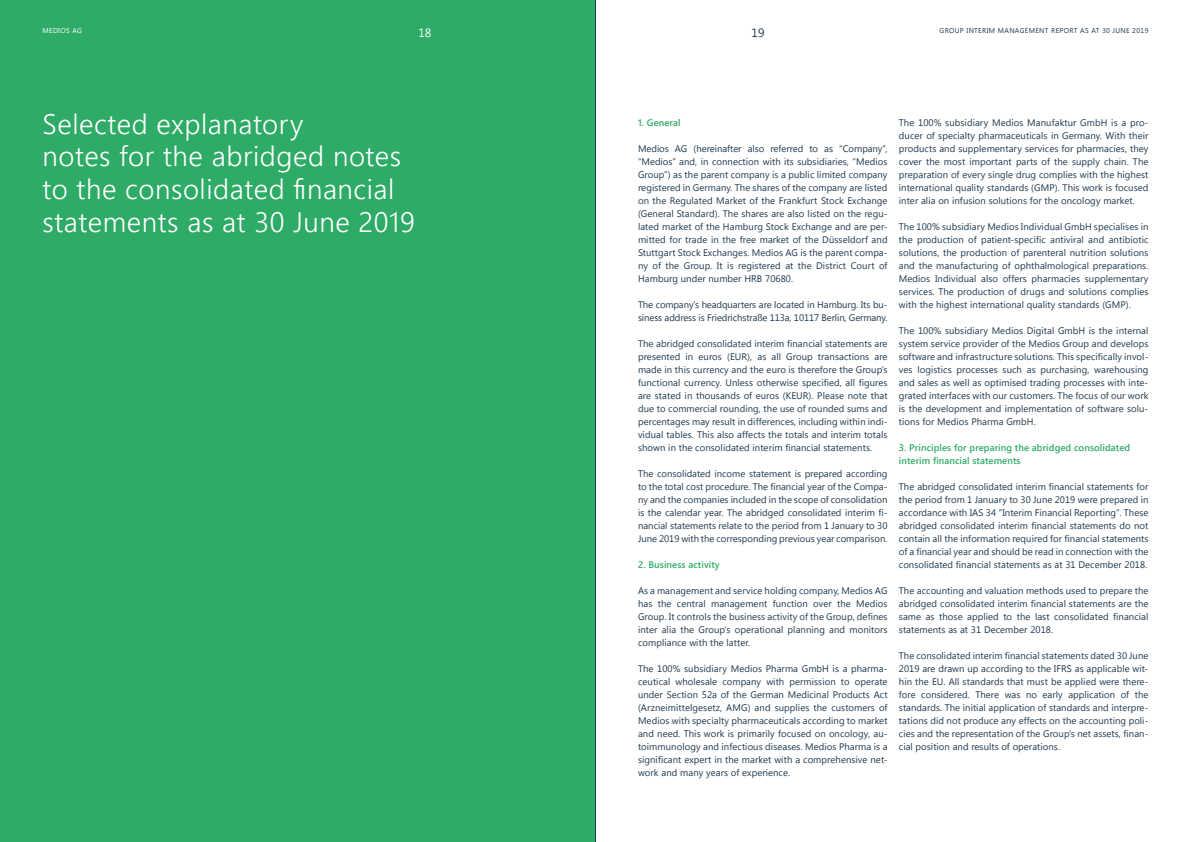
<style>
.page{position:relative;width:1191px;height:842px;background:#fff}
.page>*{position:absolute;margin:0;border:0;box-sizing:border-box;transform-origin:0 0}
.t1{font:300 28px/32.7px "Segoe UI";letter-spacing:.02em;color:#fff}
.t2{font:12px "Segoe UI";color:#1f384e}
.t3{font:12px "Segoe UI";color:#fff}
.t4{font:9.5px/13px "Segoe UI";letter-spacing:.01em;color:#1f384e;text-align:justify}
.t5{font:9.5px/13px "Segoe UI";letter-spacing:-.01em;color:#1f384e}
.t6{font:600 9.5px/13px "Segoe UI";letter-spacing:.01em;color:#2eab66}
.t7{font:7px "Segoe UI";letter-spacing:.05em;color:#1f384e}
.t8{font:7px "Segoe UI";letter-spacing:.05em;color:#fff}
</style>
<div class="page">
<div style="left:0;top:0;width:595px;height:842px;background:#2eab66"></div>
<hr style="left:595px;top:0;width:1px;height:842px;background:#1f384e">
<p class="t8" style="left:43px;top:26px;width:41px">MEDIOS AG</p>
<p class="t3" style="left:418px;top:24px;width:14px">18</p>
<p class="t2" style="left:751px;top:24px;width:14px">19</p>
<p class="t7" style="left:939px;top:26px;width:210px">GROUP INTERIM MANAGEMENT REPORT AS AT 30 JUNE 2019</p>
<h1 class="t1" style="left:43px;top:107px;width:374px">Selected explanatory<br>notes for the abridged notes to the consolidated financial statements as at 30 June 2019</h1>
<p class="t6" style="left:638px;top:116px;width:44px">1. General</p>
<p class="t4" style="left:638px;top:142px;width:251px">Medios AG (hereinafter also referred to as “Company”, “Medios” and, in connection with its subsidiaries, “Medios Group”) as the parent company is a public limited company registered in Germany. The shares of the company are listed on the Regulated Market of the Frankfurt Stock Exchange (General Standard). The shares are also listed on the regu&shy;lated market of the Hamburg Stock Exchange and are per&shy;mitted for trade in the free market of the Düsseldorf and Stuttgart Stock Exchanges. Medios AG is the parent compa&shy;ny of the Group. It is registered at the District Court of Hamburg under number HRB 70680.</p>
<p class="t5" style="left:638px;top:298px;width:251px">The company’s headquarters are located in Hamburg. Its bu&shy;siness address is Friedrichstraße 113a, 10117 Berlin, Germany.</p>
<p class="t4" style="left:638px;top:337px;width:251px">The abridged consolidated interim financial statements are presented in euros (EUR), as all Group transactions are made in this currency and the euro is therefore the Group’s functional currency. Unless otherwise specified, all figures are stated in thousands of euros (KEUR). Please note that due to commercial rounding, the use of rounded sums and percentages may result in differences, including within indi&shy;vidual tables. This also affects the totals and interim totals shown in the consolidated interim financial statements.</p>
<p class="t4" style="left:638px;top:467px;width:251px">The consolidated income statement is prepared according to the total cost procedure. The financial year of the Compa&shy;ny and the companies included in the scope of consolidation is the calendar year. The abridged consolidated interim fi&shy;nancial statements relate to the period from 1 January to 30<br>June 2019 with the corresponding previous year comparison.</p>
<p class="t6" style="left:638px;top:558px;width:83px">2. Business activity</p>
<p class="t4" style="left:638px;top:584px;width:251px">As a management and service holding company, Medios AG has the central management function over the Medios Group. It controls the business activity of the Group, defines inter alia the Group’s operational planning and monitors compliance with the latter.</p>
<p class="t4" style="left:638px;top:662px;width:251px">The 100% subsidiary Medios Pharma GmbH is a pharma&shy;ceutical wholesale company with permission to operate under Section 52a of the German Medicinal Products Act (Arzneimittelgesetz, AMG) and supplies the customers of Medios with specialty pharmaceuticals according to market and need. This work is primarily focused on oncology, au&shy;toimmunology and infectious diseases. Medios Pharma is a significant expert in the market with a comprehensive net&shy;work and many years of experience.</p>
<p class="t4" style="left:899px;top:116px;width:251px">The 100% subsidiary Medios Manufaktur GmbH is a pro&shy;ducer of specialty pharmaceuticals in Germany. With their products and supplementary services for pharmacies, they cover the most important parts of the supply chain. The preparation of every single drug complies with the highest international quality standards (GMP). This work is focused inter alia on infusion solutions for the oncology market.</p>
<p class="t4" style="left:899px;top:220px;width:251px">The 100% subsidiary Medios Individual GmbH specialises in the production of patient-specific antiviral and antibiotic solutions, the production of parenteral nutrition solutions and the manufacturing of ophthalmological preparations.<br>Medios Individual also offers pharmacies supplementary services. The production of drugs and solutions complies with the highest international quality standards (GMP).</p>
<p class="t4" style="left:899px;top:324px;width:251px">The 100% subsidiary Medios Digital GmbH is the internal system service provider of the Medios Group and develops software and infrastructure solutions. This specifically invol&shy;ves logistics processes such as purchasing, warehousing and sales as well as optimised trading processes with inte&shy;grated interfaces with our customers. The focus of our work is the development and implementation of software solu&shy;tions for Medios Pharma GmbH.</p>
<p class="t6" style="left:899px;top:441px;width:233px">3. Principles for preparing the abridged consolidated interim financial statements</p>
<p class="t4" style="left:899px;top:480px;width:251px">The abridged consolidated interim financial statements for the period from 1 January to 30 June 2019 were prepared in accordance with IAS 34 “Interim Financial Reporting”. These abridged consolidated interim financial statements do not contain all the information required for financial statements of a financial year and should be read in connection with the consolidated financial statements as at 31 December 2018.</p>
<p class="t4" style="left:899px;top:584px;width:251px">The accounting and valuation methods used to prepare the abridged consolidated interim financial statements are the same as those applied to the last consolidated financial statements as at 31 December 2018.</p>
<p class="t4" style="left:899px;top:649px;width:251px">The consolidated interim financial statements dated 30 June 2019 are drawn up according to the IFRS as applicable wit&shy;hin the EU. All standards that must be applied were there&shy;fore considered. There was no early application of the standards. The initial application of standards and interpre&shy;tations did not produce any effects on the accounting poli&shy;cies and the representation of the Group’s net assets, finan&shy;cial position and results of operations.</p>
</div>
